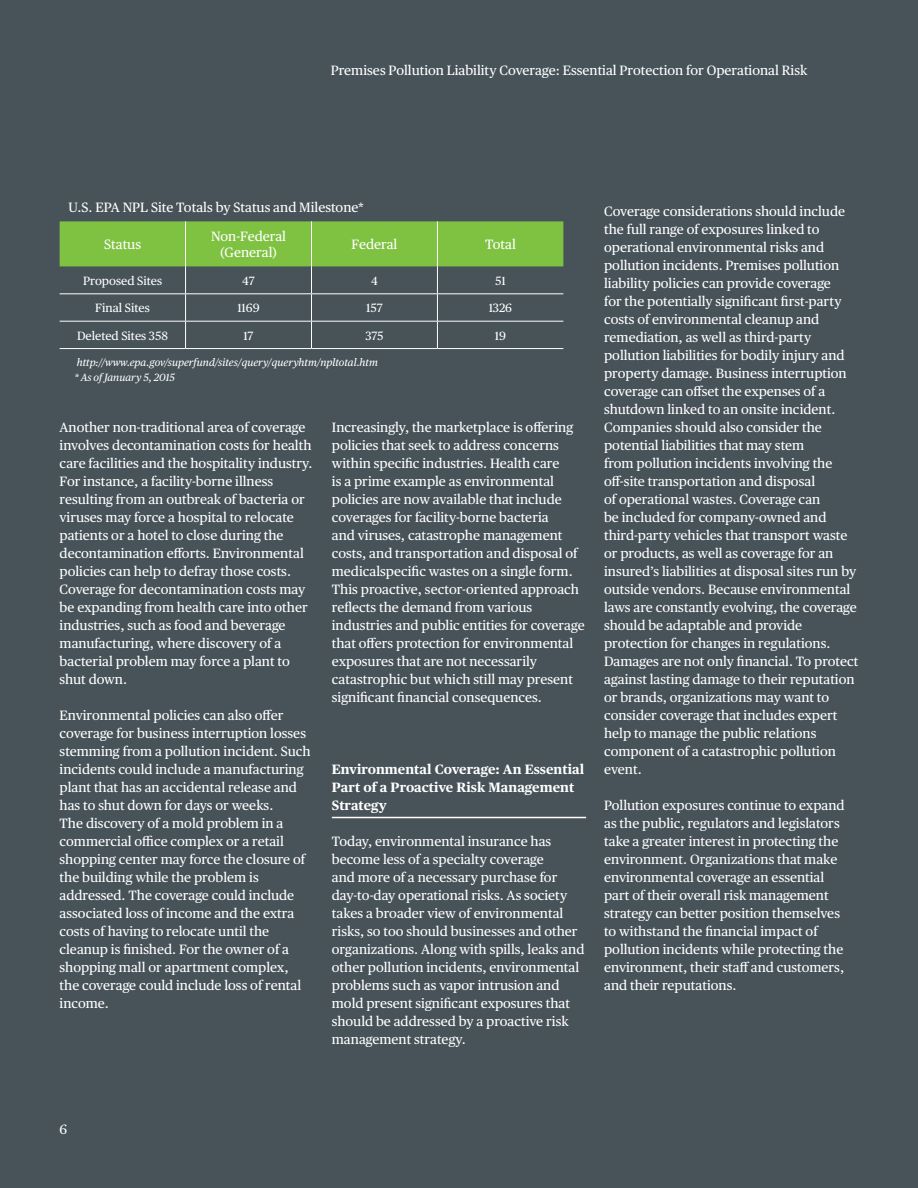
<style>
.page{position:relative;width:918px;height:1188px;background:#475259}
.page>*{position:absolute;margin:0;border:0;box-sizing:border-box;transform-origin:0 0}
.t1{font:13.5px/18px "Publico Text";color:#fff}
.t2{font:700 13.5px/18px "Publico Text";color:#fff}
.t3{font:12px "Publico Text";color:#fff}
.t4{font:italic 10.5px/15px "Publico Text";color:#fff}
</style>
<div class="page">
<svg style="left:60px;top:221px;width:503px;height:127px"></svg>
<hr style="left:60px;top:348px;width:126px;height:1px;background:#fff">
<hr style="left:186px;top:348px;width:126px;height:1px;background:#fff">
<hr style="left:312px;top:348px;width:125px;height:1px;background:#fff">
<hr style="left:437px;top:348px;width:126px;height:1px;background:#fff">
<hr style="left:332px;top:817px;width:254px;height:1px;background:#fff">
<p class="t1" style="left:331px;top:61px;width:478px">Premises Pollution Liability Coverage: Essential Protection for Operational Risk</p>
<p class="t1" style="left:69px;top:197px;width:297px">U.S. EPA NPL Site Totals by Status and Milestone*</p>
<p class="t1" style="left:104px;top:235px;width:39px">Status</p>
<p class="t1" style="left:211px;top:227px;width:76px;line-height:16.5px;text-align:center">Non-Federal (General)</p>
<p class="t1" style="left:352px;top:235px;width:47px">Federal</p>
<p class="t1" style="left:485px;top:235px;width:32px">Total</p>
<p class="t3" style="left:83px;top:272px;width:81px">Proposed Sites</p>
<p class="t3" style="left:242px;top:272px;width:14px">47</p>
<p class="t3" style="left:371px;top:272px;width:8px">4</p>
<p class="t3" style="left:495px;top:272px;width:12px">51</p>
<p class="t3" style="left:95px;top:299px;width:56px">Final Sites</p>
<p class="t3" style="left:237px;top:299px;width:24px">1169</p>
<p class="t3" style="left:366px;top:299px;width:18px">157</p>
<p class="t3" style="left:489px;top:299px;width:25px">1326</p>
<p class="t3" style="left:77px;top:326px;width:92px">Deleted Sites 358</p>
<p class="t3" style="left:243px;top:326px;width:12px">17</p>
<p class="t3" style="left:365px;top:326px;width:20px">375</p>
<p class="t3" style="left:495px;top:326px;width:13px">19</p>
<p class="t4" style="left:74px;top:354px;width:305px">http://www.epa.gov/superfund/sites/query/queryhtm/npltotal.htm * As of January 5, 2015</p>
<p class="t1" style="left:60px;top:417px;width:254px">Another non-traditional area of coverage involves decontamination costs for health care facilities and the hospitality industry.<br>For instance, a facility-borne illness resulting from an outbreak of bacteria or viruses may force a hospital to relocate patients or a hotel to close during the decontamination efforts. Environmental policies can help to defray those costs.<br>Coverage for decontamination costs may be expanding from health care into other industries, such as food and beverage manufacturing, where discovery of a bacterial problem may force a plant to shut down.</p>
<p class="t1" style="left:60px;top:705px;width:253px">Environmental policies can also offer coverage for business interruption losses stemming from a pollution incident. Such incidents could include a manufacturing plant that has an accidental release and has to shut down for days or weeks.<br>The discovery of a mold problem in a commercial office complex or a retail shopping center may force the closure of the building while the problem is addressed. The coverage could include associated loss of income and the extra costs of having to relocate until the cleanup is finished. For the owner of a shopping mall or apartment complex, the coverage could include loss of rental income.</p>
<p class="t1" style="left:332px;top:417px;width:254px">Increasingly, the marketplace is offering policies that seek to address concerns within specific industries. Health care<br>is a prime example as environmental policies are now available that include coverages for facility-borne bacteria<br>and viruses, catastrophe management costs, and transportation and disposal of medicalspecific wastes on a single form.<br>This proactive, sector-oriented approach reflects the demand from various industries and public entities for coverage that offers protection for environmental exposures that are not necessarily catastrophic but which still may present significant financial consequences.</p>
<p class="t2" style="left:332px;top:759px;width:254px">Environmental Coverage: An Essential<br>Part of a Proactive Risk Management<br>Strategy</p>
<p class="t1" style="left:332px;top:831px;width:254px">Today, environmental insurance has become less of a specialty coverage<br>and more of a necessary purchase for day-to-day operational risks. As society takes a broader view of environmental risks, so too should businesses and other organizations. Along with spills, leaks and other pollution incidents, environmental problems such as vapor intrusion and mold present significant exposures that should be addressed by a proactive risk management strategy.</p>
<p class="t1" style="left:604px;top:201px;width:256px">Coverage considerations should include the full range of exposures linked to operational environmental risks and pollution incidents. Premises pollution liability policies can provide coverage<br>for the potentially significant first-party costs of environmental cleanup and remediation, as well as third-party pollution liabilities for bodily injury and property damage. Business interruption coverage can offset the expenses of a shutdown linked to an onsite incident.<br>Companies should also consider the potential liabilities that may stem<br>from pollution incidents involving the off-site transportation and disposal<br>of operational wastes. Coverage can<br>be included for company-owned and third-party vehicles that transport waste or products, as well as coverage for an insured’s liabilities at disposal sites run by outside vendors. Because environmental laws are constantly evolving, the coverage should be adaptable and provide protection for changes in regulations.<br>Damages are not only financial. To protect against lasting damage to their reputation or brands, organizations may want to consider coverage that includes expert help to manage the public relations component of a catastrophic pollution event.</p>
<p class="t1" style="left:604px;top:795px;width:242px">Pollution exposures continue to expand as the public, regulators and legislators take a greater interest in protecting the environment. Organizations that make environmental coverage an essential part of their overall risk management strategy can better position themselves to withstand the financial impact of pollution incidents while protecting the environment, their staff and customers, and their reputations.</p>
<p class="t1" style="left:60px;top:1119px;width:9px">6</p>
</div>
